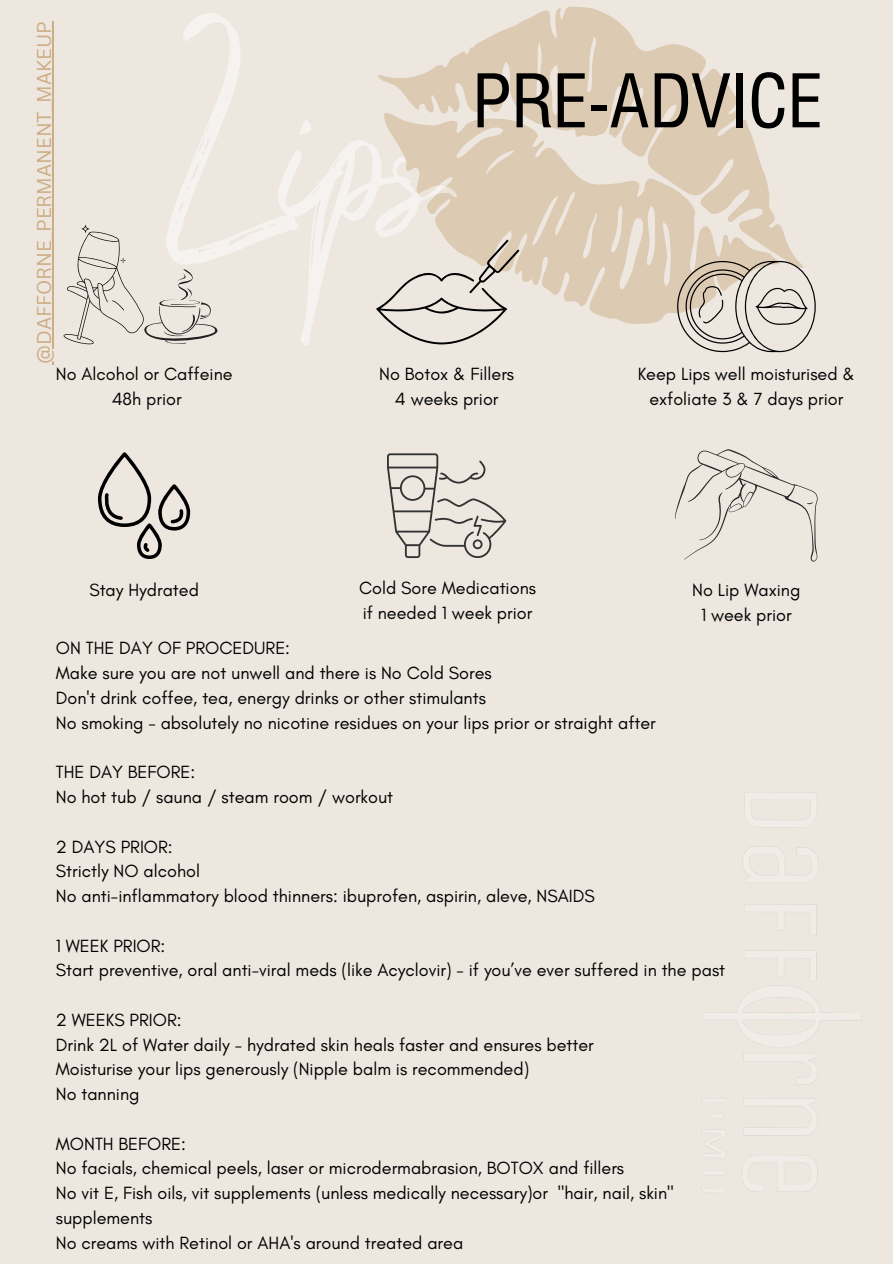
<style>
.page{position:relative;width:893px;height:1264px;background:#fff}
.page>*{position:absolute;margin:0;border:0;box-sizing:border-box;transform-origin:0 0}
.t1{font:condensed 72px "AT Triumvirate";color:#000}
.t2{font:19.5px "Canva Sans";color:#ccad85}
.t3{font:18px/24.8px "Glacial Indifference";color:#000}
</style>
<div class="page">
<div style="left:0;top:0;width:892px;height:1263px;background:#ede7e0"></div>
<svg style="left:63px;top:225px;width:154px;height:119px"></svg>
<svg style="left:675px;top:449px;width:142px;height:113px"></svg>
<svg style="left:98px;top:452px;width:92px;height:107px"></svg>
<svg style="left:378px;top:6px;width:438px;height:347px;fill:#dccab2"></svg>
<svg style="left:387px;top:453px;width:119px;height:105px"></svg>
<svg style="left:376px;top:240px;width:143px;height:104px"></svg>
<svg style="left:677px;top:261px;width:138px;height:91px"></svg>
<hr style="left:52px;top:21px;width:1px;height:343px;background:#ccad85">
<p class="t2" style="left:30px;top:364px;width:344px;rotate:-90deg">@DAFFORNE_PERMANENT_MAKEUP</p>
<p class="t3" style="left:56px;top:362px;width:178px">No Alcohol or Caffeine</p>
<p class="t3" style="left:112px;top:386px;width:71px">48h prior</p>
<p class="t1" style="left:472px;top:73px;width:352px">PRE-ADVICE</p>
<p class="t3" style="left:379px;top:362px;width:136px">No Botox &amp; Fillers</p>
<p class="t3" style="left:395px;top:386px;width:105px">4 weeks prior</p>
<p class="t3" style="left:637px;top:362px;width:219px">Keep Lips well moisturised &amp;</p>
<p class="t3" style="left:649px;top:386px;width:195px">exfoliate 3 &amp; 7 days prior</p>
<p class="t3" style="left:89px;top:577px;width:111px">Stay Hydrated</p>
<p class="t3" style="left:359px;top:575px;width:178px">Cold Sore Medications</p>
<p class="t3" style="left:362px;top:600px;width:171px">if needed 1 week prior</p>
<p class="t3" style="left:692px;top:577px;width:110px">No Lip Waxing</p>
<p class="t3" style="left:701px;top:602px;width:92px">1 week prior</p>
<h1 class="t3" style="left:56px;top:635px;width:236px">ON THE DAY OF PROCEDURE:</h1>
<p class="t3" style="left:56px;top:660px;width:437px">Make sure you are not unwell and there is No Cold Sores</p>
<h2 class="t3" style="left:56px;top:685px;width:431px">Don't drink coffee, tea, energy drinks or other stimulants</h2>
<p class="t3" style="left:56px;top:710px;width:601px">No smoking - absolutely no nicotine residues on your lips prior or straight after</p>
<p class="t3" style="left:56px;top:759px;width:141px">THE DAY BEFORE:</p>
<h3 class="t3" style="left:56px;top:784px;width:339px">No hot tub / sauna / steam room / workout</h3>
<p class="t3" style="left:56px;top:833px;width:118px">2 DAYS PRIOR:</p>
<p class="t3" style="left:56px;top:858px;width:146px">Strictly NO alcohol</p>
<p class="t3" style="left:56px;top:883px;width:540px">No anti-inflammatory blood thinners: ibuprofen, aspirin, aleve, NSAIDS</p>
<p class="t3" style="left:56px;top:932px;width:111px">1 WEEK PRIOR:</p>
<p class="t3" style="left:56px;top:957px;width:670px">Start preventive, oral anti-viral meds (like Acyclovir) - if you’ve ever suffered in the past</p>
<p class="t3" style="left:56px;top:1007px;width:127px">2 WEEKS PRIOR:</p>
<p class="t3" style="left:56px;top:1031px;width:539px">Drink 2L of Water daily - hydrated skin heals faster and ensures better</p>
<p class="t3" style="left:56px;top:1056px;width:475px">Moisturise your lips generously (Nipple balm is recommended)</p>
<p class="t3" style="left:56px;top:1081px;width:85px">No tanning</p>
<p class="t3" style="left:56px;top:1130px;width:132px">MONTH BEFORE:</p>
<p class="t3" style="left:56px;top:1155px;width:569px">No facials, chemical peels, laser or microdermabrasion, BOTOX and fillers</p>
<p class="t3" style="left:56px;top:1180px;width:619px">No vit E, Fish oils, vit supplements (unless medically necessary)or "hair, nail, skin" supplements</p>
<p class="t3" style="left:56px;top:1229px;width:409px">No creams with Retinol or AHA's around treated area</p>
</div>
